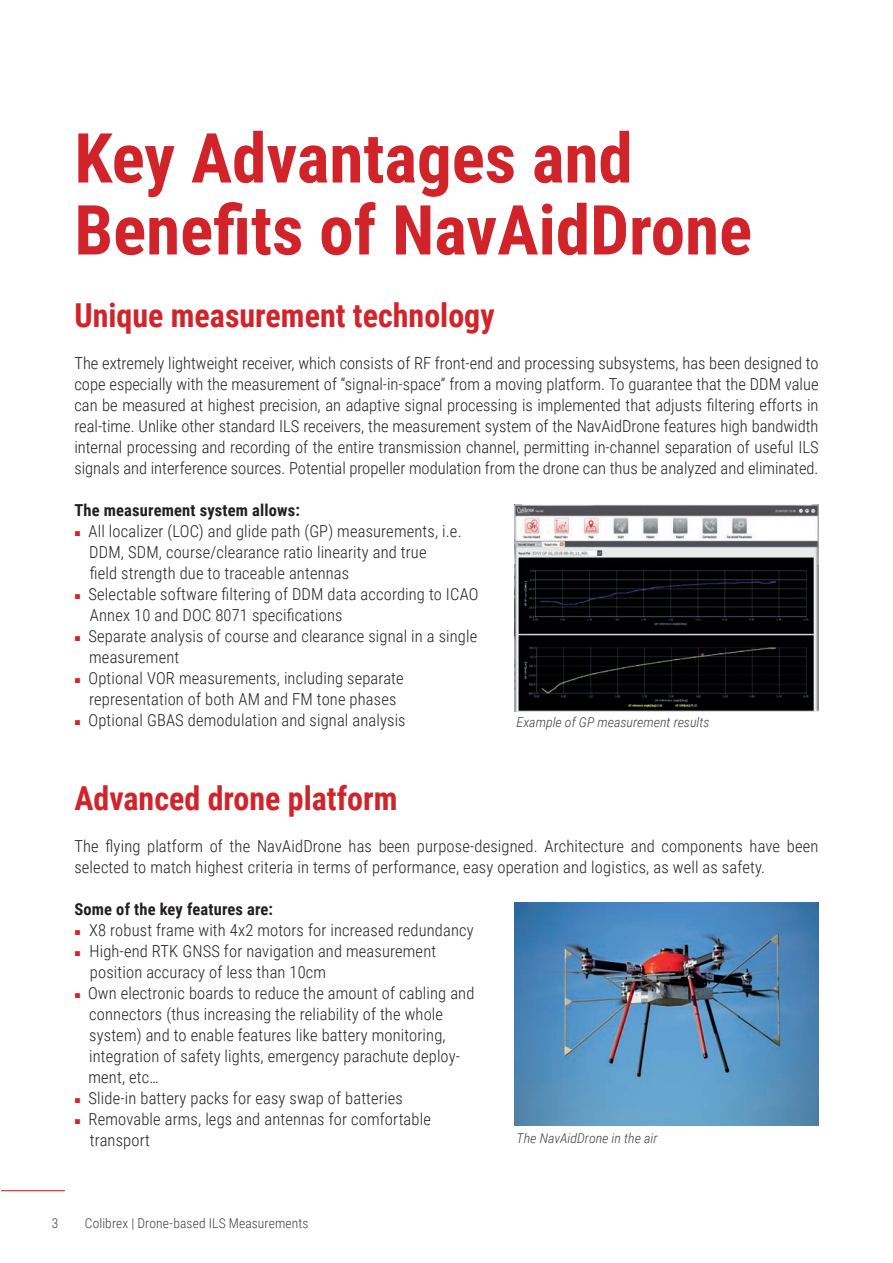
<style>
.page{position:relative;width:893px;height:1263px;background:#fff}
.page>*{position:absolute;margin:0;border:0;box-sizing:border-box;transform-origin:0 0}
.t1{font:700 69px/72px "Roboto Condensed";color:#d1232a}
.t2{font:700 33px "Roboto Condensed";color:#d1232a}
.t3{font:300 16.5px/21px "Roboto Condensed";letter-spacing:.01em;color:#231f20}
.t4{font:700 16.5px "Roboto Condensed";letter-spacing:.01em;color:#231f20}
.t5{font:italic 300 13.5px "Roboto Condensed";color:#3e3e3f}
.t6{font:300 13.5px "Roboto Condensed";letter-spacing:.01em;color:#3e3e3f}
.s1{font-family:"Arial";font-weight:900;font-size:10.5px;color:#d1232a}
</style>
<div class="page">
<img style="left:515px;top:504px;width:303px;height:207px">
<img style="left:515px;top:902px;width:303px;height:223px">
<hr style="left:1px;top:1190px;width:64px;height:1px;background:#d1232a">
<h1 class="t1" style="left:74px;top:119px;width:679px">Key Advantages and<br>Benefits of NavAidDrone</h1>
<h2 class="t2" style="left:74px;top:292px;width:422px">Unique measurement technology</h2>
<p class="t3" style="left:74px;top:352px;width:746px;text-align:justify">The extremely lightweight receiver, which consists of RF front-end and processing subsystems, has been designed to cope especially with the measurement of “signal-in-space” from a moving platform. To guarantee that the DDM value can be measured at highest precision, an adaptive signal processing is implemented that adjusts filtering efforts in real-time. Unlike other standard ILS receivers, the measurement system of the NavAidDrone features high bandwidth internal processing and recording of the entire transmission channel, permitting in-channel separation of useful ILS signals and interference sources. Potential propeller modulation from the drone can thus be analyzed and eliminated.</p>
<p class="t4" style="left:74px;top:499px;width:227px">The measurement system allows:</p>
<p class="t3" style="left:89px;top:520px;width:374px;text-indent:-15px"><span class="s1">■</span> All localizer (LOC) and glide path (GP) measurements, i.e.<br>DDM, SDM, course/clearance ratio linearity and true<br>field strength due to traceable antennas</p>
<p class="t3" style="left:90px;top:583px;width:390px;text-indent:-16px"><span class="s1">■</span> Selectable software filtering of DDM data according to ICAO<br>Annex 10 and DOC 8071 specifications</p>
<p class="t3" style="left:89px;top:625px;width:390px;text-indent:-15px"><span class="s1">■</span> Separate analysis of course and clearance signal in a single measurement</p>
<p class="t3" style="left:74px;top:667px;width:331px;text-align:center"><span class="s1">■</span> Optional VOR measurements, including separate representation of both AM and FM tone phases</p>
<p class="t3" style="left:74px;top:709px;width:333px"><span class="s1">■</span> Optional GBAS demodulation and signal analysis</p>
<p class="t5" style="left:517px;top:712px;width:194px">Example of GP measurement results</p>
<h2 class="t2" style="left:74px;top:775px;width:325px">Advanced drone platform</h2>
<p class="t3" style="left:74px;top:835px;width:745px">The flying platform of the NavAidDrone has been purpose-designed. Architecture and components have been selected to match highest criteria in terms of performance, easy operation and logistics, as well as safety.</p>
<p class="t4" style="left:74px;top:898px;width:200px">Some of the key features are:</p>
<p class="t3" style="left:74px;top:919px;width:401px"><span class="s1">■</span> X8 robust frame with 4x2 motors for increased redundancy</p>
<p class="t3" style="left:90px;top:940px;width:348px;text-indent:-16px"><span class="s1">■</span> High-end RTK GNSS for navigation and measurement position accuracy of less than 10cm</p>
<p class="t3" style="left:89px;top:982px;width:387px;text-indent:-14px"><span class="s1">■</span> Own electronic boards to reduce the amount of cabling and connectors (thus increasing the reliability of the whole system) and to enable features like battery monitoring, integration of safety lights, emergency parachute deploy&shy;ment, etc…</p>
<p class="t3" style="left:74px;top:1087px;width:330px"><span class="s1">■</span> Slide-in battery packs for easy swap of batteries</p>
<p class="t3" style="left:90px;top:1108px;width:342px;text-indent:-16px"><span class="s1">■</span> Removable arms, legs and antennas for comfortable transport</p>
<p class="t5" style="left:517px;top:1129px;width:142px">The NavAidDrone in the air</p>
<p class="t6" style="left:52px;top:1214px;width:8px">3</p>
<p class="t6" style="left:85px;top:1214px;width:225px">Colibrex | Drone-based ILS Measurements</p>
</div>
